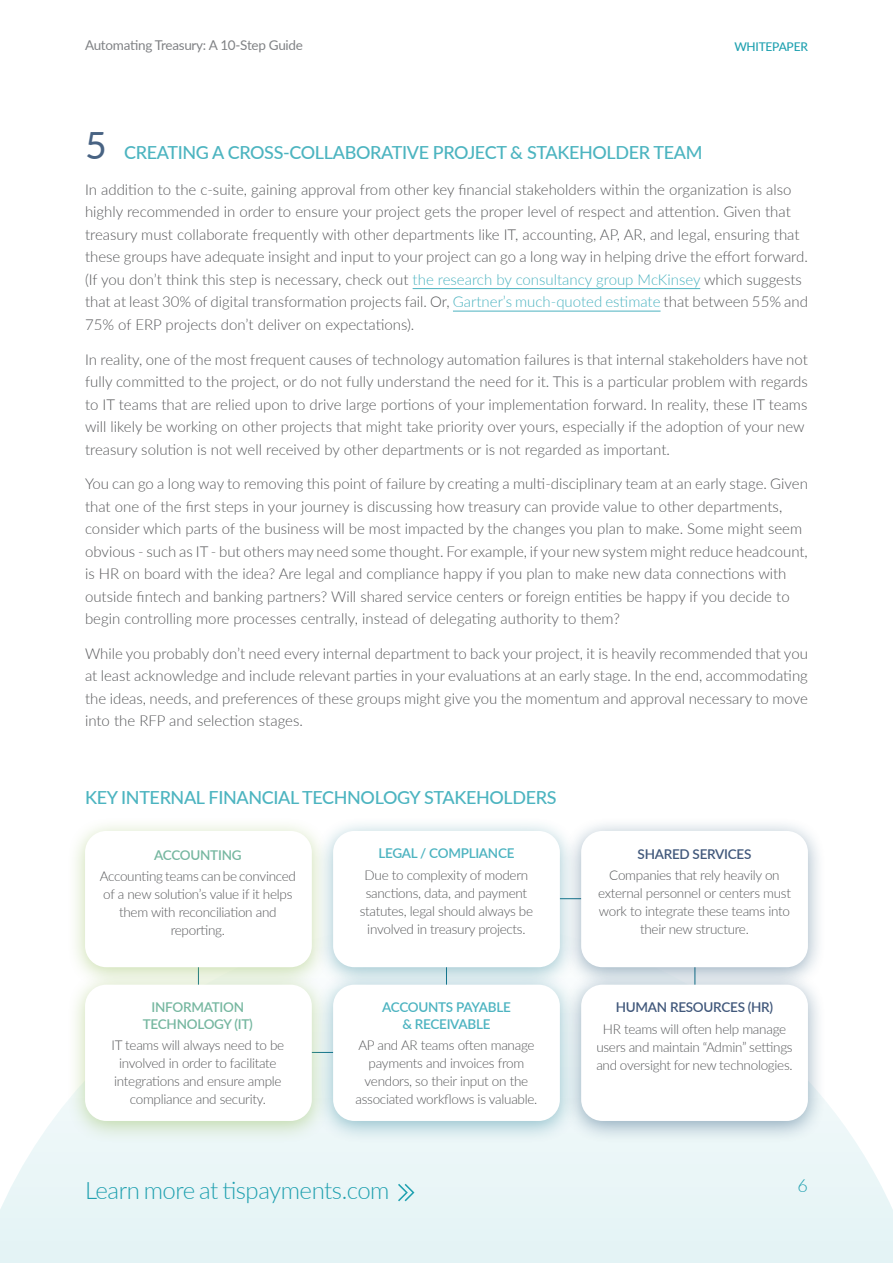
<style>
.page{position:relative;width:893px;height:1263px;background:#fff}
.page>*{position:absolute;margin:0;border:0;box-sizing:border-box;transform-origin:0 0}
.BODY_12PT{font:37.5px "Lato";color:#486383}
.t1{font:300 24px "Lato";letter-spacing:-.02em;color:#21a1b0}
.HIGHLIGHTED_BODY_12P{font:500 18px "Lato";letter-spacing:-.02em;color:#4cb4c0}
.t2{font:300 18px "Lato";color:#21a1b0}
.BODY{font:300 15px/22.5px "Lato";color:#57585a}
.BODY_12PT-2{font:300 13.5px/18px "Lato";letter-spacing:-.02em;color:#57585a;text-align:center}
.BODY_12PT-3{font:600 13.5px/16.5px "Lato";letter-spacing:-.02em;color:#4cb3c0;text-align:center}
.BODY_12PT-4{font:600 13.5px/16.5px "Lato";letter-spacing:-.02em;color:#76b7a0;text-align:center}
.t3{font:13.5px "Lato";letter-spacing:-.02em;color:#808285}
.BODY_12PT-5{font:600 13.5px "Lato";letter-spacing:-.02em;color:#41587b}
.t4{font:500 12px "Lato";letter-spacing:-.02em;color:#1fa1b0}
.s1{color:#4cb3c0}
</style>
<div class="page">
<div style="left:0;top:1103px;width:893px;height:160px;background:#e8f5f6"></div>
<hr style="left:413px;top:288px;width:287px;height:1px;background:#4cb3c0">
<hr style="left:453px;top:311px;width:208px;height:1px;background:#4cb3c0">
<div style="left:66px;top:816px;width:264px;height:174px;background:#85b340;opacity:.44"></div>
<div style="left:85px;top:831px;width:227px;height:136px;background:#fff;border-radius:21px"></div>
<div style="left:66px;top:970px;width:264px;height:174px;background:#85b340;opacity:.44"></div>
<div style="left:85px;top:985px;width:227px;height:136px;background:#fff;border-radius:21px"></div>
<div style="left:314px;top:816px;width:265px;height:174px;background:#14758d;opacity:.43"></div>
<div style="left:333px;top:831px;width:227px;height:136px;background:#fff;border-radius:21px"></div>
<div style="left:314px;top:970px;width:265px;height:174px;background:#14758d;opacity:.43"></div>
<div style="left:333px;top:985px;width:227px;height:136px;background:#fff;border-radius:21px"></div>
<div style="left:562px;top:816px;width:265px;height:174px;background:#0d4067;opacity:.43"></div>
<div style="left:581px;top:831px;width:227px;height:136px;background:#fff;border-radius:21px"></div>
<div style="left:562px;top:970px;width:265px;height:174px;background:#0d4067;opacity:.43"></div>
<div style="left:581px;top:985px;width:227px;height:136px;background:#fff;border-radius:21px"></div>
<p class="t3" style="left:85px;top:35px;width:219px">Automating Treasury: A 10-Step Guide</p>
<p class="t4" style="left:734px;top:38px;width:75px">WHITEPAPER</p>
<p class="BODY_12PT" style="left:85px;top:119px;width:23px">5</p>
<p class="HIGHLIGHTED_BODY_12P" style="left:124px;top:140px;width:580px">CREATING A CROSS-COLLABORATIVE PROJECT &amp; STAKEHOLDER TEAM</p>
<p class="BODY" style="left:85px;top:178px;width:724px">In addition to the c-suite, gaining approval from other key financial stakeholders within the organization is also highly recommended in order to ensure your project gets the proper level of respect and attention. Given that treasury must collaborate frequently with other departments like IT, accounting, AP, AR, and legal, ensuring that these groups have adequate insight and input to your project can go a long way in helping drive the effort forward. (If you don’t think this step is necessary, check out <span class="s1">the research by consultancy group McKinsey</span> which suggests that at least 30% of digital transformation projects fail. Or, <span class="s1">Gartner’s much-quoted estimate</span> that between 55% and 75% of ERP projects don’t deliver on expectations).</p>
<p class="BODY" style="left:85px;top:347px;width:724px">In reality, one of the most frequent causes of technology automation failures is that internal stakeholders have not fully committed to the project, or do not fully understand the need for it. This is a particular problem with regards to IT teams that are relied upon to drive large portions of your implementation forward. In reality, these IT teams will likely be working on other projects that might take priority over yours, especially if the adoption of your new treasury solution is not well received by other departments or is not regarded as important.</p>
<p class="BODY" style="left:85px;top:472px;width:724px">You can go a long way to removing this point of failure by creating a multi-disciplinary team at an early stage. Given that one of the first steps in your journey is discussing how treasury can provide value to other departments, consider which parts of the business will be most impacted by the changes you plan to make. Some might seem obvious - such as IT - but others may need some thought. For example, if your new system might reduce headcount, is HR on board with the idea? Are legal and compliance happy if you plan to make new data connections with outside fintech and banking partners? Will shared service centers or foreign entities be happy if you decide to begin controlling more processes centrally, instead of delegating authority to them?</p>
<p class="BODY" style="left:85px;top:641px;width:724px;text-align:justify">While you probably don’t need every internal department to back your project, it is heavily recommended that you at least acknowledge and include relevant parties in your evaluations at an early stage. In the end, accommodating the ideas, needs, and preferences of these groups might give you the momentum and approval necessary to move into the RFP and selection stages.</p>
<p class="HIGHLIGHTED_BODY_12P" style="left:85px;top:784px;width:473px">KEY INTERNAL FINANCIAL TECHNOLOGY STAKEHOLDERS</p>
<p class="BODY_12PT-4" style="left:154px;top:846px;width:89px">ACCOUNTING</p>
<p class="BODY_12PT-2" style="left:100px;top:867px;width:198px">Accounting teams can be convinced of a new solution’s value if it helps them with reconciliation and reporting.</p>
<p class="BODY_12PT-4" style="left:143px;top:998px;width:112px">INFORMATION<br>TECHNOLOGY (IT)</p>
<p class="BODY_12PT-2" style="left:112px;top:1036px;width:174px">IT teams will always need to be involved in order to facilitate integrations and ensure ample compliance and security.</p>
<p class="BODY_12PT-3" style="left:378px;top:845px;width:138px">LEGAL / COMPLIANCE</p>
<p class="BODY_12PT-2" style="left:360px;top:866px;width:175px">Due to complexity of modern sanctions, data, and payment statutes, legal should always be involved in treasury projects.</p>
<p class="BODY_12PT-3" style="left:382px;top:998px;width:130px">ACCOUNTS PAYABLE &amp; RECEIVABLE</p>
<p class="BODY_12PT-2" style="left:355px;top:1036px;width:183px">AP and AR teams often manage payments and invoices from vendors, so their input on the associated workflows is valuable.</p>
<p class="BODY_12PT-5" style="left:638px;top:844px;width:115px">SHARED SERVICES</p>
<p class="BODY_12PT-2" style="left:598px;top:866px;width:195px">Companies that rely heavily on external personnel or centers must work to integrate these teams into their new structure.</p>
<p class="BODY_12PT-5" style="left:616px;top:997px;width:159px">HUMAN RESOURCES (HR)</p>
<p class="BODY_12PT-2" style="left:596px;top:1019px;width:198px">HR teams will often help manage users and maintain “Admin” settings and oversight for new technologies.</p>
<h2 class="t1" style="left:85px;top:1173px;width:306px">Learn more at tispayments.com</h2>
<p class="t2" style="left:797px;top:1173px;width:12px">6</p>
</div>
